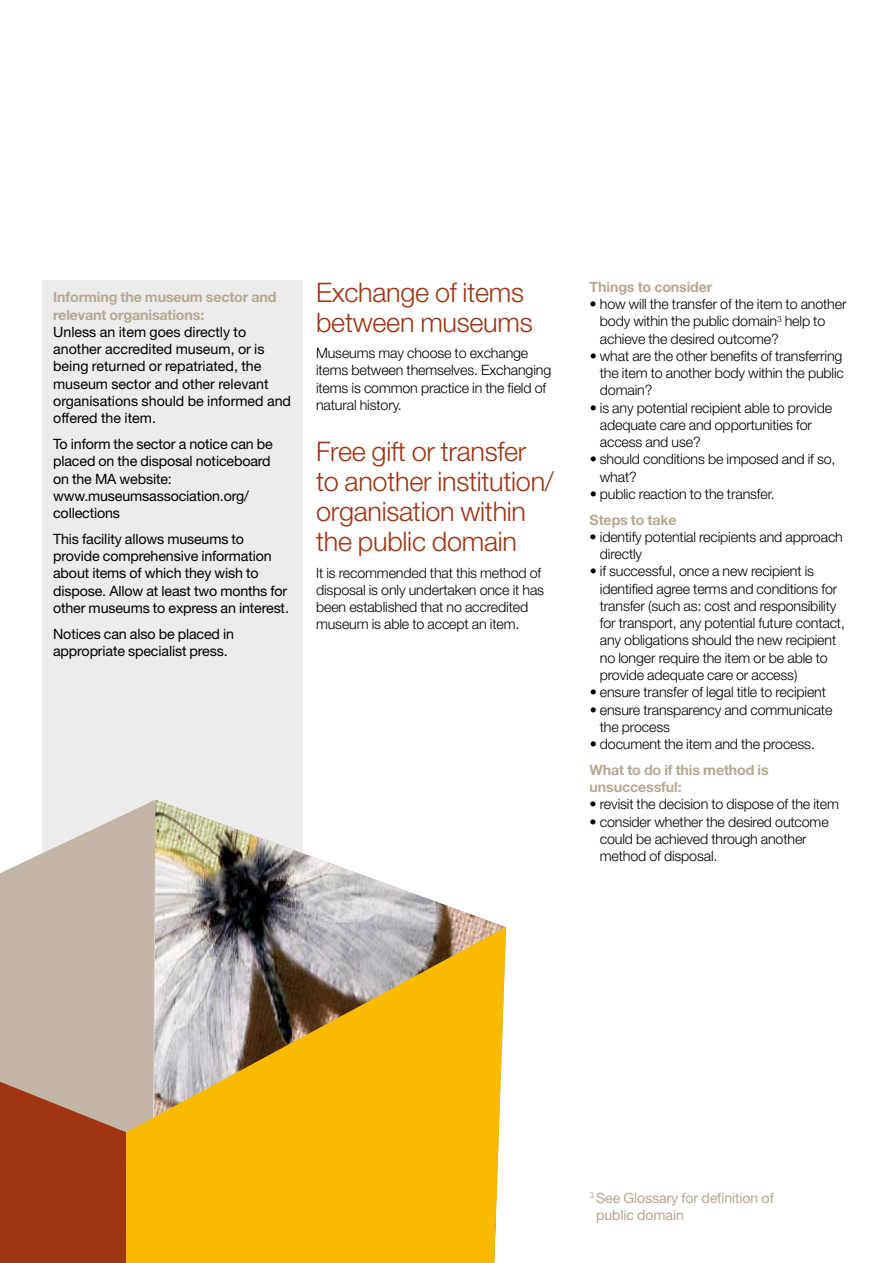
<style>
.page{position:relative;width:893px;height:1263px;background:#fff}
.page>*{position:absolute;margin:0;border:0;box-sizing:border-box;transform-origin:0 0}
.t1{font:300 27px/30px "Helvetica Neue";letter-spacing:-.01em;color:#a03413}
.t2{font:300 14.25px/17.2px "Helvetica Neue";letter-spacing:-.01em;color:#000}
.t3{font:14.25px/17.2px "Helvetica Neue";letter-spacing:-.01em;color:#000}
.t4{font:700 14.25px/17.2px "Helvetica Neue";letter-spacing:-.01em;color:#b6a991}
.t5{font:14.25px/17.2px "Helvetica Neue";letter-spacing:-.01em;color:#b6a991}
</style>
<div class="page">
<div style="left:43px;top:281px;width:260px;height:982px;background:#ececed"></div>
<svg style="left:0;top:800px;width:154px;height:185px;fill:#c4b6a7"></svg>
<img style="left:154px;top:800px;width:352px;height:127px">
<svg style="left:0;top:985px;width:126px;height:278px;background:#af6c53"></svg>
<svg style="left:126px;top:927px;width:380px;height:336px;background:#e0b232"></svg>
<p class="t4" style="left:53px;top:288px;width:225px">Informing the museum sector and relevant organisations:</p>
<p class="t3" style="left:53px;top:323px;width:239px">Unless an item goes directly to another accredited museum, or is being returned or repatriated, the museum sector and other relevant organisations should be informed and offered the item.</p>
<p class="t3" style="left:53px;top:435px;width:221px">To inform the sector a notice can be placed on the disposal noticeboard on the MA website: www.museumsassociation.org/ collections</p>
<p class="t3" style="left:53px;top:530px;width:237px">This facility allows museums to provide comprehensive information about items of which they wish to dispose. Allow at least two months for other museums to express an interest.</p>
<p class="t3" style="left:53px;top:625px;width:182px">Notices can also be placed in appropriate specialist press.</p>
<h1 class="t1" style="left:316px;top:277px;width:218px">Exchange of items between museums</h1>
<p class="t2" style="left:316px;top:344px;width:237px">Museums may choose to exchange items between themselves. Exchanging items is common practice in the field of natural history.</p>
<h1 class="t1" style="left:316px;top:436px;width:239px">Free gift or transfer to another institution/ organisation within the public domain</h1>
<p class="t2" style="left:316px;top:564px;width:229px">It is recommended that this method of disposal is only undertaken once it has been established that no accredited museum is able to accept an item.</p>
<p class="t4" style="left:590px;top:278px;width:124px">Things to consider</p>
<p class="t2" style="left:600px;top:295px;width:248px;text-indent:-10px">• how will the transfer of the item to another body within the public domain<sup>3</sup> help to achieve the desired outcome?</p>
<p class="t2" style="left:600px;top:347px;width:246px;text-align:justify;text-indent:-10px">• what are the other benefits of transferring the item to another body within the public domain?</p>
<p class="t2" style="left:600px;top:399px;width:234px;text-indent:-10px">• is any potential recipient able to provide adequate care and opportunities for access and use?</p>
<p class="t2" style="left:600px;top:450px;width:237px;text-indent:-10px">• should conditions be imposed and if so, what?</p>
<p class="t2" style="left:590px;top:485px;width:187px">• public reaction to the transfer.</p>
<p class="t4" style="left:590px;top:511px;width:89px">Steps to take</p>
<p class="t2" style="left:600px;top:528px;width:245px;text-indent:-10px">• identify potential recipients and approach directly</p>
<p class="t2" style="left:600px;top:562px;width:247px;text-indent:-10px">• if successful, once a new recipient is identified agree terms and conditions for transfer (such as: cost and responsibility for transport, any potential future contact, any obligations should the new recipient no longer require the item or be able to provide adequate care or access)</p>
<p class="t2" style="left:590px;top:683px;width:238px">• ensure transfer of legal title to recipient</p>
<p class="t2" style="left:600px;top:700px;width:234px;text-indent:-10px">• ensure transparency and communicate the process</p>
<p class="t2" style="left:590px;top:735px;width:227px">• document the item and the process.</p>
<p class="t4" style="left:590px;top:761px;width:181px">What to do if this method is unsuccessful:</p>
<p class="t2" style="left:590px;top:795px;width:251px">• revisit the decision to dispose of the item</p>
<p class="t2" style="left:600px;top:813px;width:230px;text-indent:-10px">• consider whether the desired outcome could be achieved through another method of disposal.</p>
<p class="t5" style="left:596px;top:1189px;width:179px;text-indent:-6px"><sup>3</sup> See Glossary for definition of public domain</p>
</div>
